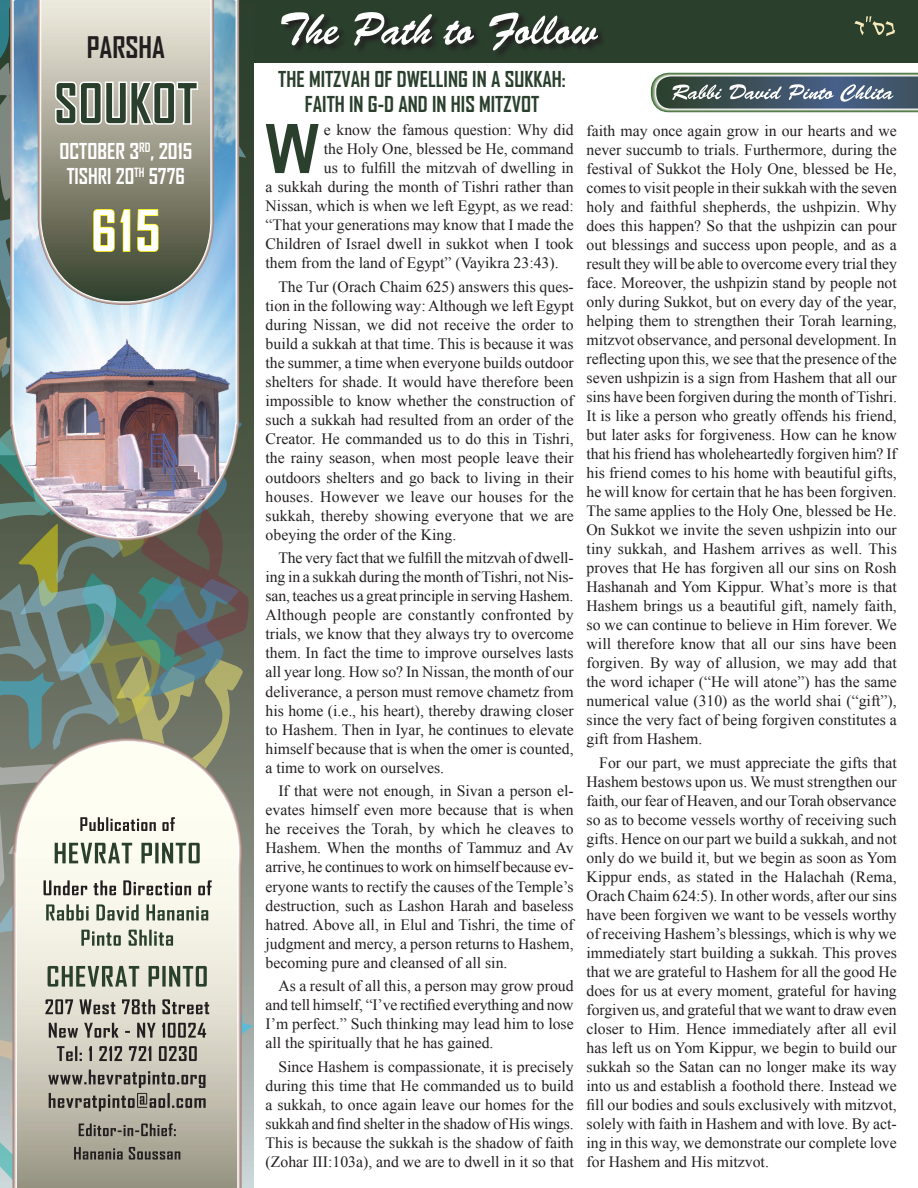
<style>
.page{position:relative;width:918px;height:1188px;background:#fff}
.page>*{position:absolute;margin:0;border:0;box-sizing:border-box;transform-origin:0 0}
.t1{font:700 68.55px "Arial Narrow";color:#2a402d}
.t2{font:700 54px "Agency FB";color:#fff}
.t3{font:700 52.5px "Agency FB";letter-spacing:.02em;color:#2a402d}
.t4{font:700 28.5px "Agency FB";color:#231f20}
.t5{font:700 21px/25.2px "Agency FB";color:#2a402d;text-align:center}
.t6{font:700 21px/25.2px "Agency FB";color:#fff;text-align:center}
.t7{font:15.75px/19px "Times New Roman";color:#231f20;text-align:justify}
</style>
<div class="page">
<div style="left:217px;top:0;width:701px;height:63px;background:#2a402d"></div>
<svg style="left:854px;top:16px;width:41px;height:20px"></svg>
<svg style="left:651px;top:73px;width:267px;height:39px;background:#67797e"></svg>
<svg style="left:281px;top:12px;width:317px;height:38px"></svg>
<img style="left:0;top:0;width:254px;height:1188px">
<h3 class="t4" style="left:87px;top:30px;width:80px">PARSHA</h3>
<h3 class="t3" style="left:54px;top:71px;width:144px">SOUKOT</h3>
<h3 class="t6" style="left:59px;top:138px;width:134px">OCTOBER 3<sup>RD</sup>, 2015<br>TISHRI 20<sup>TH</sup> 5776</h3>
<h2 class="t2" style="left:92px;top:197px;width:70px">615</h2>
<h3 class="t5" style="left:278px;top:66px;width:289px">THE MITZVAH OF DWELLING IN A SUKKAH:<br>FAITH IN G-D AND IN HIS MITZVOT</h3>
<h1 class="t1" style="left:266px;top:97px;width:55px">W</h1>
<p class="t7" style="left:324px;top:120px;width:251px">e know the famous question: Why did</p>
<p class="t7" style="left:324px;top:139px;width:251px">the Holy One, blessed be He, command</p>
<p class="t7" style="left:324px;top:158px;width:251px">us to fulfill the mitzvah of dwelling in</p>
<p class="t7" style="left:266px;top:177px;width:310px">a sukkah during the month of Tishri rather than</p>
<p class="t7" style="left:266px;top:196px;width:310px">Nissan, which is when we left Egypt, as we read:</p>
<p class="t7" style="left:266px;top:215px;width:310px">“That your generations may know that I made the</p>
<p class="t7" style="left:266px;top:234px;width:310px">Children of Israel dwell in sukkot when I took</p>
<p class="t7" style="left:266px;top:253px;width:295px">them from the land of Egypt” (Vayikra 23:43).</p>
<p class="t7" style="left:266px;top:277px;width:310px;text-indent:13px">The Tur (Orach Chaim 625) answers this ques&shy;tion in the following way: Although we left Egypt during Nissan, we did not receive the order to build a sukkah at that time. This is because it was the summer, a time when everyone builds outdoor shelters for shade. It would have therefore been impossible to know whether the construction of such a sukkah had resulted from an order of the Creator. He commanded us to do this in Tishri, the rainy season, when most people leave their outdoors shelters and go back to living in their houses. However we leave our houses for the sukkah, thereby showing everyone that we are obeying the order of the King.</p>
<p class="t7" style="left:266px;top:548px;width:310px;text-indent:13px">The very fact that we fulfill the mitzvah of dwell&shy;ing in a sukkah during the month of Tishri, not Nis&shy;san, teaches us a great principle in serving Hashem.<br>Although people are constantly confronted by trials, we know that they always try to overcome them. In fact the time to improve ourselves lasts all year long. How so? In Nissan, the month of our deliverance, a person must remove chametz from his home (i.e., his heart), thereby drawing closer to Hashem. Then in Iyar, he continues to elevate himself because that is when the omer is counted, a time to work on ourselves.</p>
<p class="t7" style="left:266px;top:781px;width:310px;text-indent:13px">If that were not enough, in Sivan a person el&shy;evates himself even more because that is when he receives the Torah, by which he cleaves to Hashem. When the months of Tammuz and Av arrive, he continues to work on himself because ev&shy;eryone wants to rectify the causes of the Temple’s destruction, such as Lashon Harah and baseless hatred. Above all, in Elul and Tishri, the time of judgment and mercy, a person returns to Hashem, becoming pure and cleansed of all sin.</p>
<p class="t7" style="left:266px;top:976px;width:310px;text-indent:13px">As a result of all this, a person may grow proud and tell himself, “I’ve rectified everything and now I’m perfect.” Such thinking may lead him to lose all the spiritually that he has gained.</p>
<p class="t7" style="left:266px;top:1057px;width:310px;text-indent:13px">Since Hashem is compassionate, it is precisely during this time that He commanded us to build a sukkah, to once again leave our homes for the sukkah and find shelter in the shadow of His wings.<br>This is because the sukkah is the shadow of faith (Zohar III:103a), and we are to dwell in it so that</p>
<p class="t7" style="left:587px;top:121px;width:312px">faith may once again grow in our hearts and we never succumb to trials. Furthermore, during the festival of Sukkot the Holy One, blessed be He, comes to visit people in their sukkah with the seven holy and faithful shepherds, the ushpizin. Why does this happen? So that the ushpizin can pour out blessings and success upon people, and as a result they will be able to overcome every trial they face. Moreover, the ushpizin stand by people not only during Sukkot, but on every day of the year, helping them to strengthen their Torah learning, mitzvot observance, and personal development. In reflecting upon this, we see that the presence of the seven ushpizin is a sign from Hashem that all our sins have been forgiven during the month of Tishri.<br>It is like a person who greatly offends his friend, but later asks for forgiveness. How can he know that his friend has wholeheartedly forgiven him? If his friend comes to his home with beautiful gifts, he will know for certain that he has been forgiven.<br>The same applies to the Holy One, blessed be He.<br>On Sukkot we invite the seven ushpizin into our tiny sukkah, and Hashem arrives as well. This proves that He has forgiven all our sins on Rosh Hashanah and Yom Kippur. What’s more is that Hashem brings us a beautiful gift, namely faith, so we can continue to believe in Him forever. We will therefore know that all our sins have been forgiven. By way of allusion, we may add that the word ichaper (“He will atone”) has the same numerical value (310) as the world shai (“gift”), since the very fact of being forgiven constitutes a gift from Hashem.</p>
<p class="t7" style="left:587px;top:753px;width:312px;text-indent:13px">For our part, we must appreciate the gifts that Hashem bestows upon us. We must strengthen our faith, our fear of Heaven, and our Torah observance so as to become vessels worthy of receiving such gifts. Hence on our part we build a sukkah, and not only do we build it, but we begin as soon as Yom Kippur ends, as stated in the Halachah (Rema, Orach Chaim 624:5). In other words, after our sins have been forgiven we want to be vessels worthy of receiving Hashem’s blessings, which is why we immediately start building a sukkah. This proves that we are grateful to Hashem for all the good He does for us at every moment, grateful for having forgiven us, and grateful that we want to draw even closer to Him. Hence immediately after all evil has left us on Yom Kippur, we begin to build our sukkah so the Satan can no longer make its way into us and establish a foothold there. Instead we fill our bodies and souls exclusively with mitzvot, solely with faith in Hashem and with love. By act&shy;ing in this way, we demonstrate our complete love for Hashem and His mitzvot.</p>
</div>
